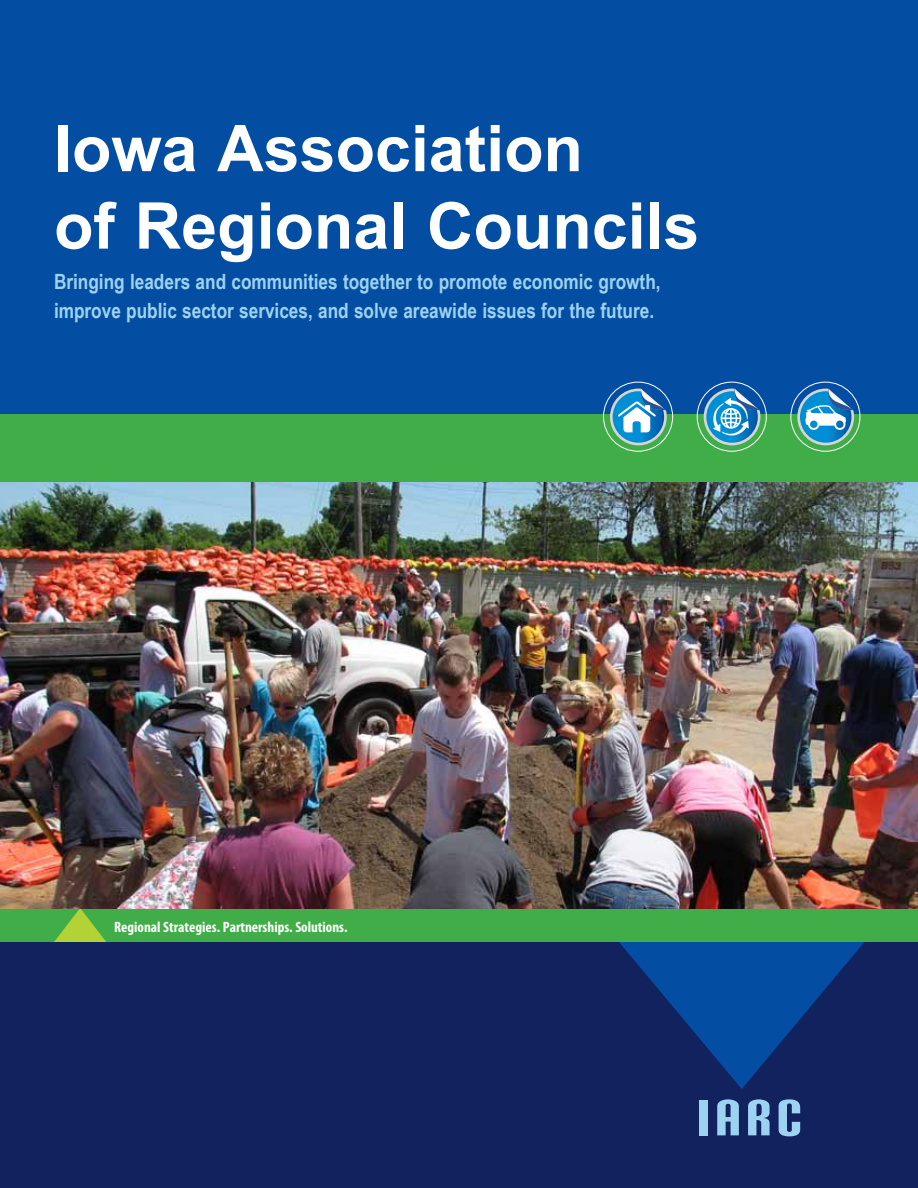
<style>
.page{position:relative;width:918px;height:1188px;background:#fff}
.page>*{position:absolute;margin:0;border:0;box-sizing:border-box;transform-origin:0 0}
.t1{font:700 64.5px/77.4px "Arial";color:#fff}
.t2{font:60px "Carbon Block";color:#9ed2f1}
.t3{font:700 21px/28.5px "Arial Narrow";color:#9ed2f1}
.t4{font:700 condensed 15px "Myriad Pro";color:#fff}
</style>
<div class="page">
<div style="left:0;top:897px;width:918px;height:291px;background:#12225e"></div>
<div style="left:0;top:414px;width:918px;height:483px;background:#41ad49"></div>
<div style="left:0;top:0;width:918px;height:414px;background:#034ea2"></div>
<svg style="left:619px;top:942px;width:245px;height:147px"></svg>
<div style="left:0;top:908px;width:918px;height:34px;background:#41ad49"></div>
<svg style="left:54px;top:908px;width:52px;height:34px"></svg>
<img style="left:0;top:482px;width:918px;height:426px">
<div style="left:790px;top:382px;width:70px;height:70px;border:1px solid #fff;border-radius:50%"></div>
<svg style="left:797px;top:389px;width:57px;height:56px"></svg>
<div style="left:697px;top:382px;width:70px;height:70px;border:1px solid #fff;border-radius:50%"></div>
<svg style="left:704px;top:389px;width:56px;height:56px"></svg>
<div style="left:603px;top:382px;width:70px;height:70px;border:1px solid #fff;border-radius:50%"></div>
<svg style="left:610px;top:389px;width:57px;height:56px"></svg>
<h1 class="t1" style="left:54px;top:112px;width:647px">Iowa Association<br>of Regional Councils</h1>
<p class="t3" style="left:54px;top:266px;width:608px">Bringing leaders and communities together to promote economic growth, improve public sector services, and solve areawide issues for the future.</p>
<p class="t4" style="left:114px;top:917px;width:235px">Regional Strategies. Partnerships. Solutions.</p>
<h2 class="t2" style="left:698px;top:1089px;width:105px">IARC</h2>
</div>
